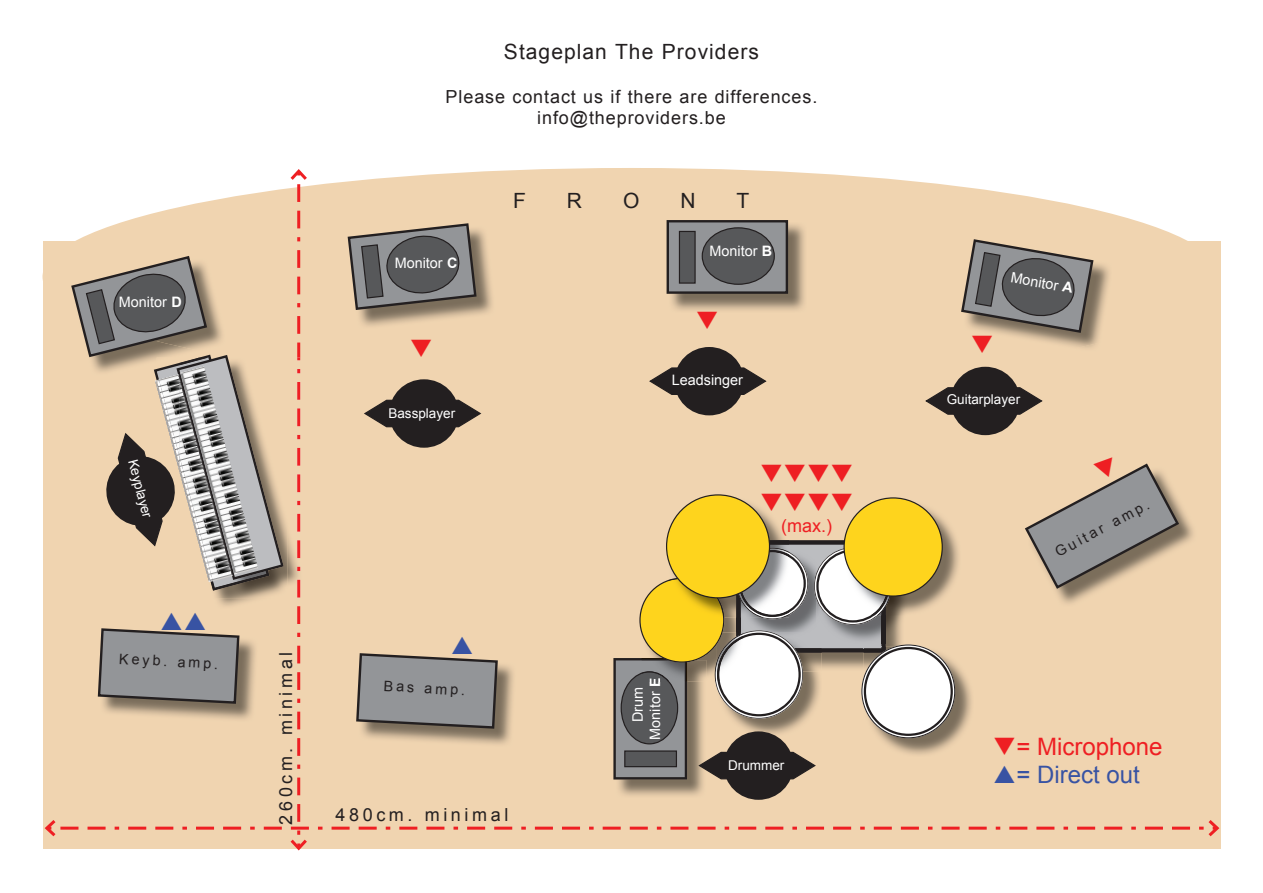
<style>
.page{position:relative;width:1263px;height:893px;background:#fff}
.page>*{position:absolute;margin:0;border:0;box-sizing:border-box;transform-origin:0 0}
.t1{font:24px/28.8px "Arial";color:#ee1f23;text-align:center}
.t2{font:24px "Wingdings 3";color:#ee1f23}
.t3{font:21px "Arial";letter-spacing:.05em;color:#231f20}
.t4{font:18px/21.6px "Arial";letter-spacing:.05em;color:#231f20;text-align:center}
.t5{font:18px "Arial";letter-spacing:.2em;color:#231f20}
.t6{font:18px "Arial";color:#ee1f23}
.t7{font:14.4px/17.2px "Arial";color:#fff;text-align:center}
.t8{font:14.4px "Arial";color:#231f20}
.t9{font:13.5px "Arial";color:#fff}
.s1{font-weight:700}
.s2{color:#3853a3}
</style>
<div class="page">
<div style="left:43px;top:242px;width:1177px;height:607px;background:#f0d4b0"></div>
<div style="left:43px;top:168px;width:1177px;height:218px;background:#f0d4b0;border-radius:50%"></div>
<div style="left:389px;top:379px;width:70px;height:69px;background:#231f20;border-radius:50%"></div>
<svg style="left:364px;top:399px;width:118px;height:29px"></svg>
<div style="left:950px;top:367px;width:70px;height:68px;background:#231f20;border-radius:50%"></div>
<svg style="left:925px;top:386px;width:118px;height:29px"></svg>
<div style="left:674px;top:347px;width:70px;height:68px;background:#231f20;border-radius:50%"></div>
<svg style="left:649px;top:366px;width:118px;height:30px"></svg>
<img style="left:362px;top:665px;width:151px;height:79px">
<img style="left:103px;top:640px;width:152px;height:79px">
<img style="left:1056px;top:507px;width:137px;height:97px">
<img style="left:671px;top:222px;width:134px;height:88px">
<div style="left:668px;top:221px;width:119px;height:72px;background:#939598"></div>
<div style="left:666px;top:220px;width:122px;height:74px;border:2px solid #231f20"></div>
<div style="left:702px;top:228px;width:72px;height:56px;background:#57585a;border-radius:50%"></div>
<div style="left:702px;top:227px;width:73px;height:58px;border:1px solid #231f20;border-radius:50%"></div>
<div style="left:679px;top:231px;width:17px;height:53px;background:#57585a;border:1px solid #231f20"></div>
<img style="left:1095px;top:263px;width:14px;height:82px">
<img style="left:359px;top:229px;width:133px;height:97px">
<svg style="left:347px;top:223px;width:131px;height:88px;background:#7b7772"></svg>
<img style="left:891px;top:647px;width:81px;height:108px">
<div style="left:864px;top:647px;width:89px;height:89px;background:#fff;border-radius:50%"></div>
<div style="left:864px;top:647px;width:89px;height:89px;border:2px solid #231f20;border-radius:50%"></div>
<img style="left:891px;top:615px;width:13px;height:28px">
<img style="left:618px;top:780px;width:85px;height:16px">
<div style="left:724px;top:731px;width:69px;height:69px;background:#231f20;border-radius:50%"></div>
<img style="left:845px;top:499px;width:114px;height:113px">
<img style="left:891px;top:593px;width:19px;height:22px">
<div style="left:844px;top:498px;width:98px;height:98px;background:#fed41d;border-radius:50%"></div>
<img style="left:668px;top:496px;width:116px;height:44px">
<svg style="left:613px;top:540px;width:278px;height:240px"></svg>
<img style="left:668px;top:578px;width:56px;height:39px">
<div style="left:666px;top:495px;width:103px;height:103px;background:#fed41d;border-radius:50%"></div>
<hr style="left:297px;top:184px;width:3px;height:18px;background:#ee1f23">
<hr style="left:297px;top:211px;width:3px;height:17px;background:#ee1f23">
<svg style="left:297px;top:237px;width:3px;height:4px"></svg>
<hr style="left:297px;top:250px;width:3px;height:18px;background:#ee1f23">
<hr style="left:297px;top:277px;width:3px;height:17px;background:#ee1f23">
<svg style="left:297px;top:303px;width:3px;height:4px"></svg>
<hr style="left:297px;top:316px;width:3px;height:18px;background:#ee1f23">
<hr style="left:297px;top:343px;width:3px;height:17px;background:#ee1f23">
<hr style="left:297px;top:606px;width:3px;height:18px;background:#ee1f23">
<svg style="left:297px;top:633px;width:3px;height:4px"></svg>
<hr style="left:297px;top:646px;width:3px;height:17px;background:#ee1f23">
<hr style="left:297px;top:672px;width:3px;height:18px;background:#ee1f23">
<svg style="left:297px;top:699px;width:3px;height:4px"></svg>
<hr style="left:297px;top:712px;width:3px;height:17px;background:#ee1f23">
<hr style="left:297px;top:738px;width:3px;height:18px;background:#ee1f23">
<svg style="left:297px;top:765px;width:3px;height:4px"></svg>
<hr style="left:297px;top:778px;width:3px;height:17px;background:#ee1f23">
<hr style="left:297px;top:804px;width:3px;height:18px;background:#ee1f23">
<svg style="left:290px;top:169px;width:17px;height:11px"></svg>
<svg style="left:44px;top:817px;width:1177px;height:34px"></svg>
<img style="left:288px;top:369px;width:13px;height:229px">
<img style="left:297px;top:358px;width:3px;height:239px">
<img style="left:213px;top:513px;width:75px;height:85px">
<svg style="left:71px;top:256px;width:213px;height:335px"></svg>
<img style="left:157px;top:465px;width:21px;height:7px">
<img style="left:159px;top:374px;width:19px;height:5px">
<img style="left:157px;top:379px;width:21px;height:86px">
<img style="left:179px;top:576px;width:34px;height:6px">
<img style="left:178px;top:374px;width:55px;height:202px">
<svg style="left:97px;top:628px;width:144px;height:77px;background:#8f8d8b"></svg>
<svg style="left:356px;top:653px;width:143px;height:77px;background:#8e8c8a"></svg>
<svg style="left:961px;top:239px;width:134px;height:109px"></svg>
<svg style="left:1025px;top:463px;width:156px;height:127px"></svg>
<p class="t7" style="left:119px;top:294px;width:64px">Monitor <span class="s1">D</span></p>
<p class="t9" style="left:141px;top:457px;width:62px;rotate:75deg">Keyplayer</p>
<p class="t8" style="left:120px;top:649px;width:101px;rotate:3deg">Keyb. amp.</p>
<p class="t3" style="left:504px;top:38px;width:256px">Stageplan The Providers</p>
<p class="t4" style="left:446px;top:86px;width:373px">Please contact us if there are differences. info@theproviders.be</p>
<p class="t7" style="left:395px;top:254px;width:64px">Monitor <span class="s1">C</span></p>
<p class="t9" style="left:388px;top:404px;width:68px">Bassplayer</p>
<p class="t3" style="left:513px;top:187px;width:14px">F</p>
<p class="t3" style="left:567px;top:187px;width:17px">R</p>
<p class="t3" style="left:623px;top:187px;width:18px">O</p>
<p class="t3" style="left:680px;top:187px;width:17px">N</p>
<p class="t3" style="left:736px;top:187px;width:14px">T</p>
<p class="t7" style="left:709px;top:243px;width:64px">Monitor <span class="s1">B</span></p>
<p class="t7" style="left:672px;top:372px;width:73px">Leadsinger</p>
<h1 class="t2" style="left:760px;top:459px;width:95px">❑❑❑❑</h1>
<h1 class="t2" style="left:760px;top:488px;width:95px">❑❑❑❑</h1>
<p class="t6" style="left:781px;top:514px;width:52px">(max.)</p>
<p class="t5" style="left:274px;top:825px;width:174px;rotate:-90deg">260cm. minimal</p>
<p class="t8" style="left:384px;top:676px;width:83px;rotate:3deg">Bas amp.</p>
<p class="t5" style="left:335px;top:803px;width:174px">480cm. minimal</p>
<p class="t7" style="left:629px;top:740px;width:64px;rotate:-90deg">Drum<br>Monitor <span class="s1">E</span></p>
<p class="t9" style="left:728px;top:756px;width:58px">Drummer</p>
<p class="t7" style="left:1012px;top:269px;width:64px;rotate:10deg">Monitor <span class="s1">A</span></p>
<p class="t9" style="left:947px;top:390px;width:75px">Guitarplayer</p>
<p class="t8" style="left:1051px;top:544px;width:106px;rotate:-28deg">Guitar amp.</p>
<h1 class="t1" style="left:993px;top:732px;width:171px">❑= Microphone <span class="s2">= Direct out</span></h1>
</div>
